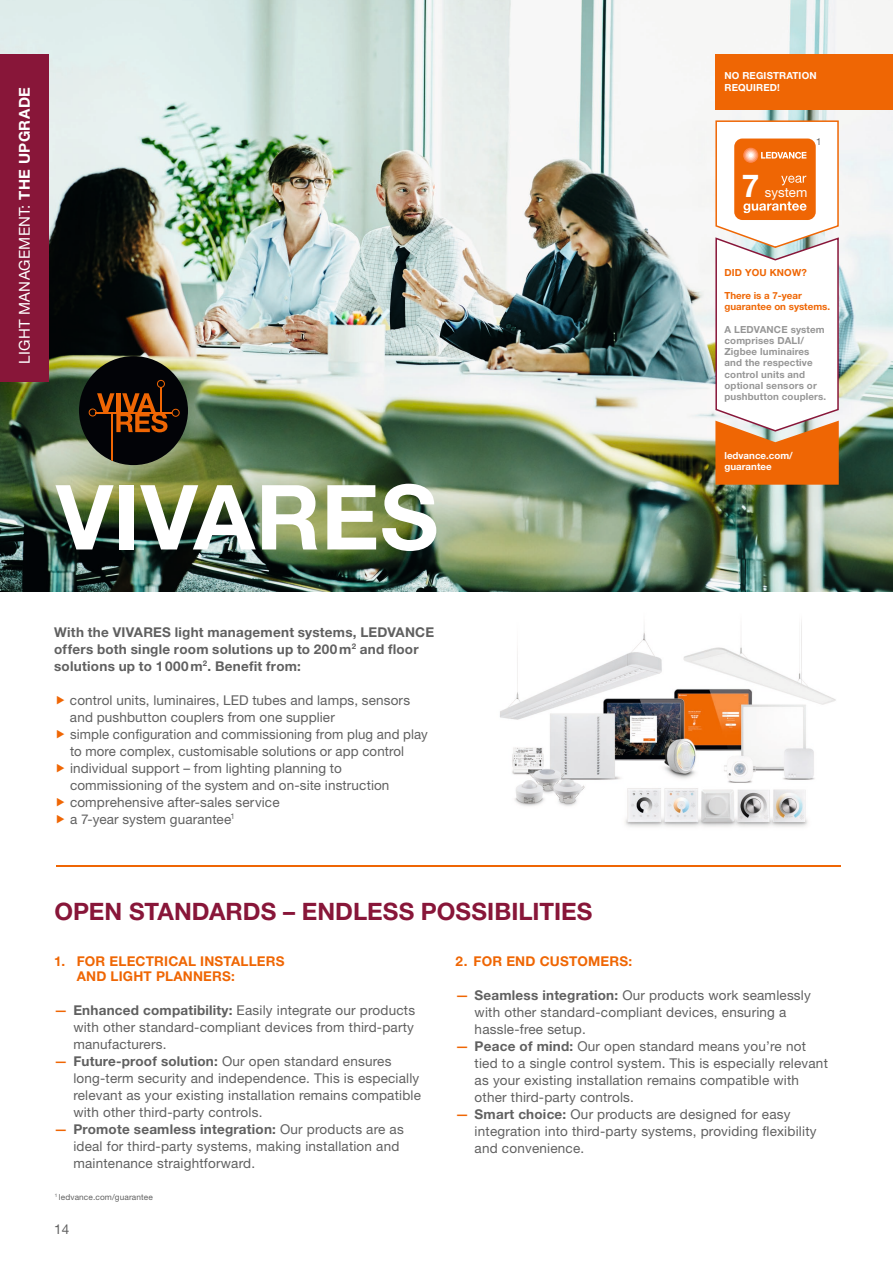
<style>
.page{position:relative;width:893px;height:1263px;background:#fff}
.page>*{position:absolute;margin:0;border:0;box-sizing:border-box;transform-origin:0 0}
.t1{font:700 90px "Helvetica Neue LT Pro";letter-spacing:.005em;color:#fff}
.t2{font:700 31.65px "Helvetica Neue LT Pro";color:#fff}
.t3{font:700 24px "Helvetica Neue LT Pro";color:#881639}
.t4{font:15px "Helvetica Neue LT Pro";letter-spacing:.02em;color:#fff}
.t5{font:13.5px/17px "Helvetica Neue LT Pro";letter-spacing:.015em;color:#606060}
.t6{font:700 13.5px/17px "Helvetica Neue LT Pro";letter-spacing:.02em;color:#606060}
.t7{font:700 13.5px/15px "Helvetica Neue LT Pro";letter-spacing:.015em;color:#ef6604}
.t8{font:13.2px "Helvetica Neue LT Pro";color:#fff}
.t9{font:700 9.75px/11.2px "Helvetica Neue LT Pro";letter-spacing:.015em;color:#969696}
.t10{font:700 9.75px/12.1px "Helvetica Neue LT Pro";letter-spacing:.01em;color:#fff}
.t11{font:700 9.75px/11.2px "Helvetica Neue LT Pro";color:#ef6604}
.t12{font:9.6px "Helvetica Neue LT Pro";color:#606060}
.t13{font:8.25px "Helvetica Neue LT Pro";letter-spacing:.015em;color:#606060}
.s1{font-weight:700}
.s2{font-weight:500;color:#ef6604}
</style>
<div class="page">
<img style="left:0;top:0;width:893px;height:591px">
<img style="left:500px;top:620px;width:336px;height:207px">
<div style="left:79px;top:356px;width:109px;height:109px;background:#020307;border-radius:50%"></div>
<svg style="left:89px;top:380px;width:91px;height:52px"></svg>
<hr style="left:112px;top:413px;width:1px;height:48px;background:#ef6604">
<div style="left:0;top:54px;width:49px;height:328px;background:#881639"></div>
<hr style="left:56px;top:865px;width:785px;height:2px;background:#ef6604">
<div style="left:715px;top:54px;width:178px;height:56px;background:#ef6604"></div>
<svg style="left:715px;top:120px;width:124px;height:365px"></svg>
<p class="t4" style="left:16px;top:364px;width:278px;rotate:-90deg">LIGHT MANAGEMENT: <span class="s1">THE UPGRADE</span></p>
<h1 class="t1" style="left:56px;top:460px;width:384px">VIVARES</h1>
<p class="t10" style="left:724px;top:69px;width:94px">NO REGISTRATION<br>REQUIRED!</p>
<p class="t12" style="left:816px;top:136px;width:7px">1</p>
<h2 class="t2" style="left:742px;top:165px;width:19px">7</h2>
<p class="t8" style="left:765px;top:184px;width:44px">system</p>
<p class="t11" style="left:724px;top:267px;width:84px">DID YOU KNOW?</p>
<p class="t11" style="left:724px;top:289px;width:107px">There is a 7-year guarantee on systems.</p>
<p class="t9" style="left:724px;top:323px;width:103px">A LEDVANCE system comprises DALI/<br>Zigbee luminaires and the respective control units and optional sensors or pushbutton couplers.</p>
<p class="t10" style="left:724px;top:449px;width:70px;line-height:11.2px">ledvance.com/ guarantee</p>
<p class="t6" style="left:54px;top:623px;width:381px">With the VIVARES light management systems, LEDVANCE offers both single room solutions up to 200 m<sup>2</sup> and floor solutions up to 1 000 m<sup>2</sup>. Benefit from:</p>
<p class="t5" style="left:70px;top:691px;width:359px">control units, luminaires, LED tubes and lamps, sensors and pushbutton couplers from one supplier<br>simple configuration and commissioning from plug and play to more complex, customisable solutions or app control individual support – from lighting planning to commissioning of the system and on-site instruction comprehensive after-sales service<br>a 7-year system guarantee<sup>1</sup></p>
<h3 class="t3" style="left:54px;top:896px;width:539px">OPEN STANDARDS – ENDLESS POSSIBILITIES</h3>
<p class="t7" style="left:77px;top:953px;width:209px;text-indent:-23px">1. FOR ELECTRICAL INSTALLERS<br>AND LIGHT PLANNERS:</p>
<p class="t5" style="left:73px;top:1001px;width:343px;text-align:justify;text-indent:-19px"><span class="s2">—</span> <span class="s1">Enhanced compatibility:</span> Easily integrate our products with other standard-compliant devices from third-party manufacturers.</p>
<p class="t5" style="left:73px;top:1052px;width:349px;text-indent:-19px"><span class="s2">—</span> <span class="s1">Future-proof solution:</span> Our open standard ensures long-term security and independence. This is especially relevant as your existing installation remains compatible with other third-party controls.</p>
<p class="t5" style="left:73px;top:1120px;width:332px;text-indent:-19px"><span class="s2">—</span> <span class="s1">Promote seamless integration:</span> Our products are as ideal for third-party systems, making installation and maintenance straightforward.</p>
<p class="t13" style="left:55px;top:1192px;width:100px"><sup>1</sup> ledvance.com/guarantee</p>
<p class="t5" style="left:54px;top:1221px;width:17px">14</p>
<p class="t7" style="left:455px;top:953px;width:178px">2. FOR END CUSTOMERS:</p>
<p class="t5" style="left:475px;top:986px;width:338px;text-indent:-19px"><span class="s2">—</span> <span class="s1">Seamless integration:</span> Our products work seamlessly with other standard-compliant devices, ensuring a hassle-free setup.</p>
<p class="t5" style="left:475px;top:1037px;width:355px;text-indent:-19px"><span class="s2">—</span> <span class="s1">Peace of mind:</span> Our open standard means you’re not tied to a single control system. This is especially relevant as your existing installation remains compatible with other third-party controls.</p>
<p class="t5" style="left:475px;top:1106px;width:343px;text-indent:-19px"><span class="s2">—</span> <span class="s1">Smart choice:</span> Our products are designed for easy integration into third-party systems, providing flexibility and convenience.</p>
</div>
